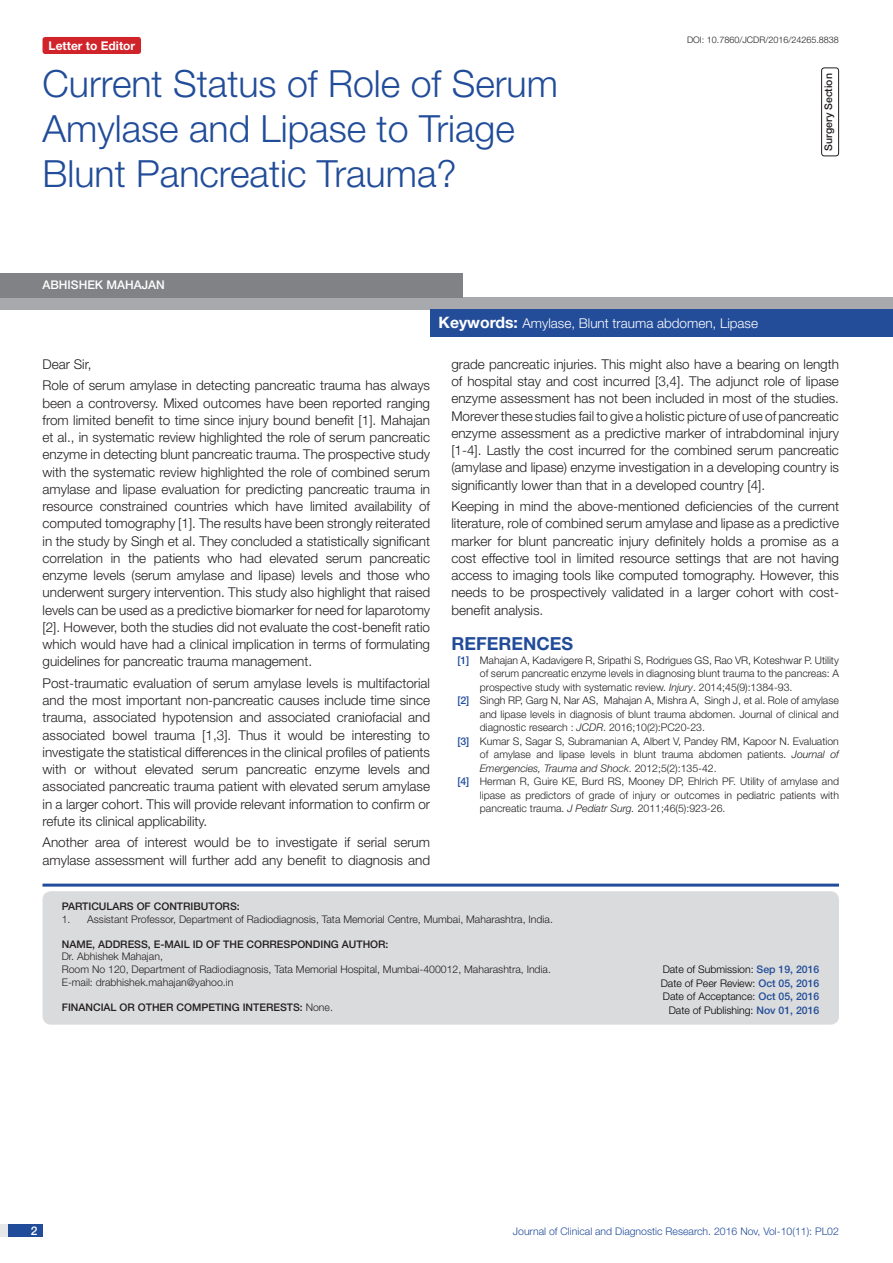
<style>
.page{position:relative;width:893px;height:1263px;background:#fff}
.page>*{position:absolute;margin:0;border:0;box-sizing:border-box;transform-origin:0 0}
.t1{font:300 37.5px/45px "Helvetica Neue";color:#214c99}
.Heading{font:700 18px "Helvetica Neue";color:#214c99}
.Body_text{font:300 13.5px/17.2px "Helvetica Neue";color:#231f20;text-align:justify}
.t2{font:300 13.5px "Helvetica Neue";color:#fff}
.Author{font:500 12px "Helvetica Neue";color:#fff}
.t3{font:700 12px "Helvetica Neue";color:#fff}
.con_particulars{font:300 10.5px "Helvetica Neue";color:#231f20}
.con_particulars-2{font:500 10.5px "Helvetica Neue";color:#231f20}
.t4{font:300 10.5px "Helvetica Neue";color:#000}
.t5{font:300 10.5px "Helvetica Neue";color:#214c99}
.t6{font:italic 300 10.5px "Helvetica Neue";color:#231f20}
.DOI{font:300 9px "Helvetica Neue";color:#231f20}
.s1{font-weight:700;font-size:15.75px}
.s2{font-weight:500;color:#214c99}
.s3{font-style:italic}
.s4{font-style:normal}
.s5{font-weight:300}
</style>
<div class="page">
<div style="left:0;top:1224px;width:43px;height:13px;background:#e6e7e9"></div>
<div style="left:8px;top:1224px;width:35px;height:13px;background:#214c99"></div>
<div style="left:43px;top:37px;width:98px;height:17px;background:#d1232a;border-radius:3px"></div>
<div style="left:0;top:297px;width:893px;height:13px;background:#a7a9ac"></div>
<div style="left:430px;top:309px;width:463px;height:28px;background:#244d99"></div>
<div style="left:0;top:273px;width:463px;height:25px;background:#808285"></div>
<div style="left:821px;top:67px;width:18px;height:89px;border:1px solid #231f20;border-radius:3px"></div>
<hr style="left:43px;top:884px;width:796px;height:3px;background:#214c99">
<div style="left:43px;top:891px;width:796px;height:134px;background:#dadbdc;border-radius:9px"></div>
<p class="t3" style="left:49px;top:38px;width:88px">Letter to Editor</p>
<p class="t1" style="left:43px;top:60px;width:517px">Current Status of Role of Serum<br>Amylase and Lipase to Triage<br>Blunt Pancreatic Trauma?</p>
<p class="Author" style="left:43px;top:278px;width:124px">ABHISHEK MAHAJAN</p>
<p class="DOI" style="left:687px;top:35px;width:153px">DOI: 10.7860/JCDR/2016/24265.8838</p>
<p class="con_particulars-2" style="left:822px;top:151px;width:79px;rotate:-90deg">SURGERY SECTION</p>
<p class="t2" style="left:439px;top:315px;width:321px"><span class="s1">Keywords:</span> Amylase, Blunt trauma abdomen, Lipase</p>
<p class="Body_text" style="left:43px;top:355px;width:51px">Dear Sir,</p>
<p class="Body_text" style="left:43px;top:376px;width:389px">Role of serum amylase in detecting pancreatic trauma has always been a controversy. Mixed outcomes have been reported ranging from limited benefit to time since injury bound benefit [1]. Mahajan et al., in systematic review highlighted the role of serum pancreatic enzyme in detecting blunt pancreatic trauma. The prospective study with the systematic review highlighted the role of combined serum amylase and lipase evaluation for predicting pancreatic trauma in resource constrained countries which have limited availability of computed tomography [1]. The results have been strongly reiterated in the study by Singh et al. They concluded a statistically significant correlation in the patients who had elevated serum pancreatic enzyme levels (serum amylase and lipase) levels and those who underwent surgery intervention. This study also highlight that raised levels can be used as a predictive biomarker for need for laparotomy [2]. However, both the studies did not evaluate the cost-benefit ratio which would have had a clinical implication in terms of formulating guidelines for pancreatic trauma management.</p>
<p class="Body_text" style="left:43px;top:674px;width:389px">Post-traumatic evaluation of serum amylase levels is multifactorial and the most important non-pancreatic causes include time since trauma, associated hypotension and associated craniofacial and associated bowel trauma [1,3]. Thus it would be interesting to investigate the statistical differences in the clinical profiles of patients with or without elevated serum pancreatic enzyme levels and associated pancreatic trauma patient with elevated serum amylase in a larger cohort. This will provide relevant information to confirm or refute its clinical applicability.</p>
<p class="Body_text" style="left:43px;top:833px;width:389px">Another area of interest would be to investigate if serial serum amylase assessment will further add any benefit to diagnosis and</p>
<p class="Body_text" style="left:451px;top:355px;width:389px">grade pancreatic injuries. This might also have a bearing on length of hospital stay and cost incurred [3,4]. The adjunct role of lipase enzyme assessment has not been included in most of the studies.<br>Morever these studies fail to give a holistic picture of use of pancreatic enzyme assessment as a predictive marker of intrabdominal injury [1-4]. Lastly the cost incurred for the combined serum pancreatic (amylase and lipase) enzyme investigation in a developing country is significantly lower than that in a developed country [4].</p>
<p class="Body_text" style="left:451px;top:497px;width:389px">Keeping in mind the above-mentioned deficiencies of the current literature, role of combined serum amylase and lipase as a predictive marker for blunt pancreatic injury definitely holds a promise as a cost effective tool in limited resource settings that are not having access to imaging tools like computed tomography. However, this needs to be prospectively validated in a larger cohort with cost&shy;benefit analysis.</p>
<p class="Heading" style="left:451px;top:633px;width:48px">Refere</p>
<p class="Heading" style="left:523px;top:633px;width:52px">nces</p>
<p class="con_particulars" style="left:457px;top:654px;width:383px"><span class="s2">[1]</span> Mahajan A, Kadavigere R, Sripathi S, Rodrigues GS, Rao VR, Koteshwar P. Utility</p>
<p class="con_particulars" style="left:480px;top:667px;width:361px">of serum pancreatic enzyme levels in diagnosing blunt trauma to the pancreas: A</p>
<p class="con_particulars" style="left:480px;top:681px;width:314px">prospective study with systematic review. <span class="s3">Injury</span>. 2014;45(9):1384-93.</p>
<p class="con_particulars" style="left:457px;top:694px;width:383px"><span class="s2">[2]</span> Singh RP, Garg N, Nar AS, Mahajan A, Mishra A, Singh J, et al. Role of amylase</p>
<p class="con_particulars" style="left:480px;top:708px;width:361px">and lipase levels in diagnosis of blunt trauma abdomen. Journal of clinical and</p>
<p class="con_particulars" style="left:480px;top:721px;width:227px">diagnostic research : <span class="s3">JCDR</span>. 2016;10(2):PC20-23.</p>
<p class="con_particulars" style="left:457px;top:735px;width:383px"><span class="s2">[3]</span> Kumar S, Sagar S, Subramanian A, Albert V, Pandey RM, Kapoor N. Evaluation</p>
<p class="con_particulars" style="left:480px;top:748px;width:361px">of amylase and lipase levels in blunt trauma abdomen patients. <span class="s3">Journal of</span></p>
<p class="t6" style="left:480px;top:762px;width:238px">Emergencies, Trauma and Shock<span class="s4">. 2012;5(2):135-42.</span></p>
<p class="con_particulars" style="left:457px;top:775px;width:383px"><span class="s2">[4]</span> Herman R, Guire KE, Burd RS, Mooney DP, Ehlrich PF. Utility of amylase and</p>
<p class="con_particulars" style="left:480px;top:789px;width:361px">lipase as predictors of grade of injury or outcomes in pediatric patients with</p>
<p class="con_particulars" style="left:480px;top:802px;width:247px">pancreatic trauma. <span class="s3">J Pediatr Surg.</span> 2011;46(5):923-26.</p>
<p class="con_particulars-2" style="left:62px;top:900px;width:179px">PARTICULARS OF CONTRIBUTORS:</p>
<p class="con_particulars" style="left:62px;top:912px;width:493px">1. Assistant Professor, Department of Radiodiagnosis, Tata Memorial Centre, Mumbai, Maharashtra, India.</p>
<p class="con_particulars-2" style="left:62px;top:938px;width:328px">NAME, ADDRESS, E-MAIL ID OF THE CORRESPONDING AUTHOR:</p>
<p class="con_particulars" style="left:62px;top:950px;width:103px">Dr. Abhishek Mahajan,</p>
<p class="con_particulars" style="left:62px;top:963px;width:491px">Room No 120, Department of Radiodiagnosis, Tata Memorial Hospital, Mumbai-400012, Maharashtra, India.</p>
<p class="con_particulars" style="left:62px;top:975px;width:173px">E-mail: drabhishek.mahajan@yahoo.in</p>
<p class="con_particulars-2" style="left:62px;top:1001px;width:273px">FINANCIAL OR OTHER COMPETING INTERESTS: <span class="s5">None.</span></p>
<p class="t4" style="left:663px;top:963px;width:158px">Date of Submission: <span class="s2">SEP 19, 2016</span></p>
<p class="t4" style="left:661px;top:976px;width:160px">Date of Peer Review: <span class="s2">OCT 05, 2016</span></p>
<p class="t4" style="left:663px;top:990px;width:158px">Date of Acceptance: <span class="s2">OCT 05, 2016</span></p>
<p class="t4" style="left:669px;top:1003px;width:152px">Date of Publishing: <span class="s2">NOV 01, 2016</span></p>
<p class="Author" style="left:31px;top:1223px;width:8px">2</p>
<p class="t5" style="left:513px;top:1225px;width:328px">Journal of Clinical and Diagnostic Research. 2016 Nov, Vol-10(11): PL02</p>
</div>
